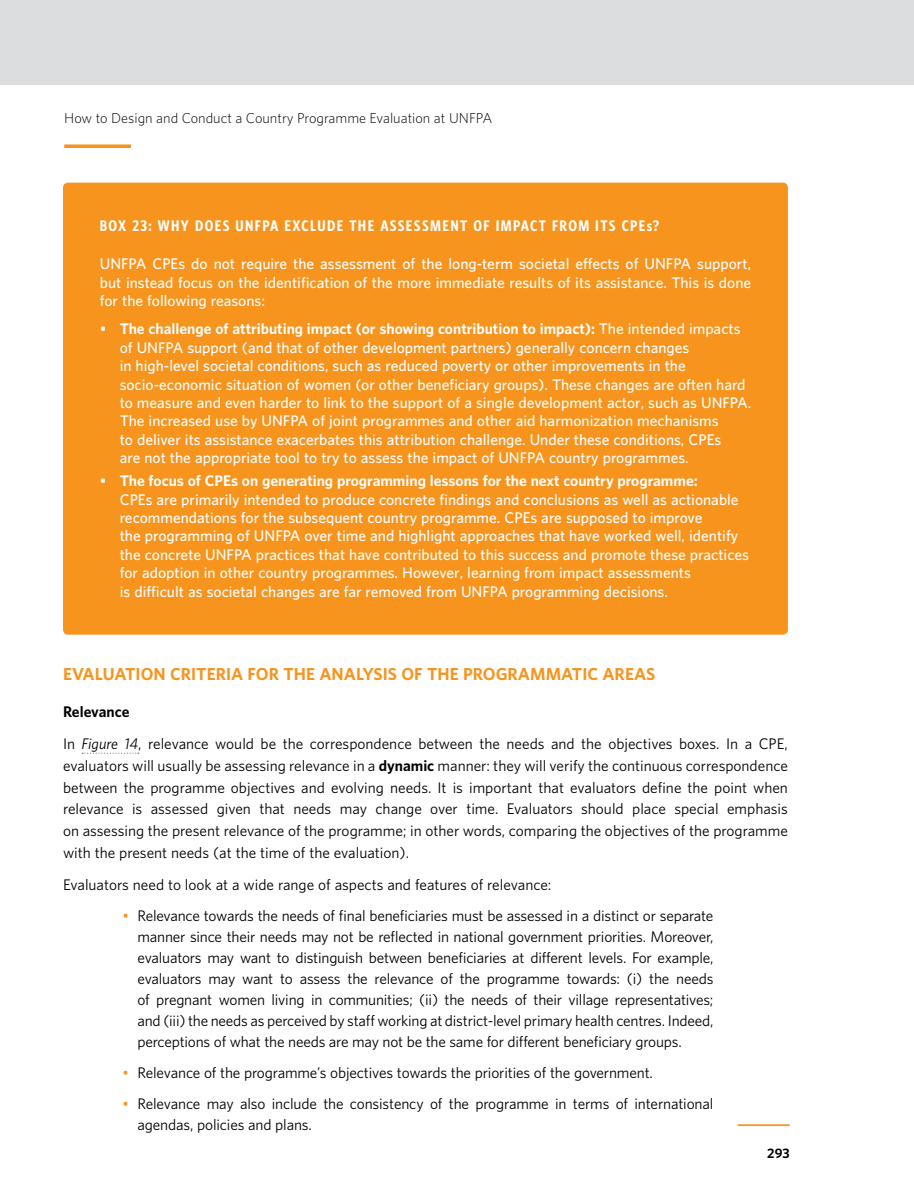
<style>
.page{position:relative;width:914px;height:1191px;background:#fff}
.page>*{position:absolute;margin:0;border:0;box-sizing:border-box;transform-origin:0 0}
.t1{font:700 15.75px "UNFPA";color:#f7941e}
.t2{font:600 14px/18.4px "UNFPA";color:#fff}
.t3{font:14px/21px "UNFPA Text";letter-spacing:-.01em;color:#000;text-align:justify}
.t4{font:700 condensed 14px "UNFPA";letter-spacing:.1em;color:#fff}
.t5{font:700 14px "UNFPA";letter-spacing:-.005em;color:#000}
.t6{font:300 13.12px "UNFPA";color:#000}
.t7{font:700 12.25px "UNFPA";color:#000}
.s1{font-weight:700}
.s2{font-style:italic}
.s3{font-family:"UNFPA";font-weight:700}
.s4{color:#f7941e}
</style>
<div class="page">
<svg style="left:64px;top:144px;width:67px;height:4px"></svg>
<div style="left:0;top:0;width:914px;height:84px;background:#dcddde"></div>
<hr style="left:737px;top:1124px;width:52px;height:2px;background:#f7941e">
<svg style="left:82px;top:752px;width:57px;height:1px"></svg>
<div style="left:63px;top:183px;width:724px;height:451px;background:#f7941e;border-radius:5px"></div>
<p class="t6" style="left:64px;top:110px;width:430px">How to Design and Conduct a Country Programme Evaluation at UNFPA</p>
<p class="t4" style="left:100px;top:217px;width:560px">BOX 23: WHY DOES UNFPA EXCLUDE THE ASSESSMENT OF IMPACT FROM ITS CPEs?</p>
<p class="t2" style="left:100px;top:254px;width:653px;text-align:justify">UNFPA CPEs do not require the assessment of the long-term societal effects of UNFPA support, but instead focus on the identification of the more immediate results of its assistance. This is done for the following reasons:</p>
<p class="t2" style="left:120px;top:319px;width:633px;text-indent:-20px">• <span class="s1">The challenge of attributing impact (or showing contribution to impact):</span> The intended impacts of UNFPA support (and that of other development partners) generally concern changes<br>in high-level societal conditions, such as reduced poverty or other improvements in the socio-economic situation of women (or other beneficiary groups). These changes are often hard to measure and even harder to link to the support of a single development actor, such as UNFPA.<br>The increased use by UNFPA of joint programmes and other aid harmonization mechanisms<br>to deliver its assistance exacerbates this attribution challenge. Under these conditions, CPEs<br>are not the appropriate tool to try to assess the impact of UNFPA country programmes.</p>
<p class="t2" style="left:120px;top:471px;width:630px;text-indent:-20px">• <span class="s1">The focus of CPEs on generating programming lessons for the next country programme:<br></span>CPEs are primarily intended to produce concrete findings and conclusions as well as actionable recommendations for the subsequent country programme. CPEs are supposed to improve<br>the programming of UNFPA over time and highlight approaches that have worked well, identify the concrete UNFPA practices that have contributed to this success and promote these practices for adoption in other country programmes. However, learning from impact assessments<br>is difficult as societal changes are far removed from UNFPA programming decisions.</p>
<p class="t1" style="left:63px;top:663px;width:594px">EVALUATION CRITERIA FOR THE ANALYSIS OF THE PROGRAMMATIC AREAS</p>
<p class="t5" style="left:63px;top:702px;width:68px">Relevance</p>
<p class="t3" style="left:63px;top:732px;width:726px;line-height:21.9px">In <span class="s2">Figure 14</span>, relevance would be the correspondence between the needs and the objectives boxes. In a CPE, evaluators will usually be assessing relevance in a <span class="s3">dynamic</span> manner: they will verify the continuous correspondence between the programme objectives and evolving needs. It is important that evaluators define the point when relevance is assessed given that needs may change over time. Evaluators should place special emphasis on assessing the present relevance of the programme; in other words, comparing the objectives of the programme with the present needs (at the time of the evaluation).</p>
<p class="t3" style="left:63px;top:873px;width:490px">Evaluators need to look at a wide range of aspects and features of relevance:</p>
<p class="t3" style="left:137px;top:904px;width:577px;text-indent:-15px"><span class="s4">•</span> Relevance towards the needs of final beneficiaries must be assessed in a distinct or separate manner since their needs may not be reflected in national government priorities. Moreover, evaluators may want to distinguish between beneficiaries at different levels. For example, evaluators may want to assess the relevance of the programme towards: (i) the needs of pregnant women living in communities; (ii) the needs of their village representatives; and (iii) the needs as perceived by staff working at district-level primary health centres. Indeed, perceptions of what the needs are may not be the same for different beneficiary groups.</p>
<p class="t3" style="left:123px;top:1061px;width:532px"><span class="s4">•</span> Relevance of the programme’s objectives towards the priorities of the government.</p>
<p class="t3" style="left:137px;top:1092px;width:577px;text-indent:-15px"><span class="s4">•</span> Relevance may also include the consistency of the programme in terms of international agendas, policies and plans.</p>
<p class="t7" style="left:767px;top:1144px;width:24px">293</p>
</div>
